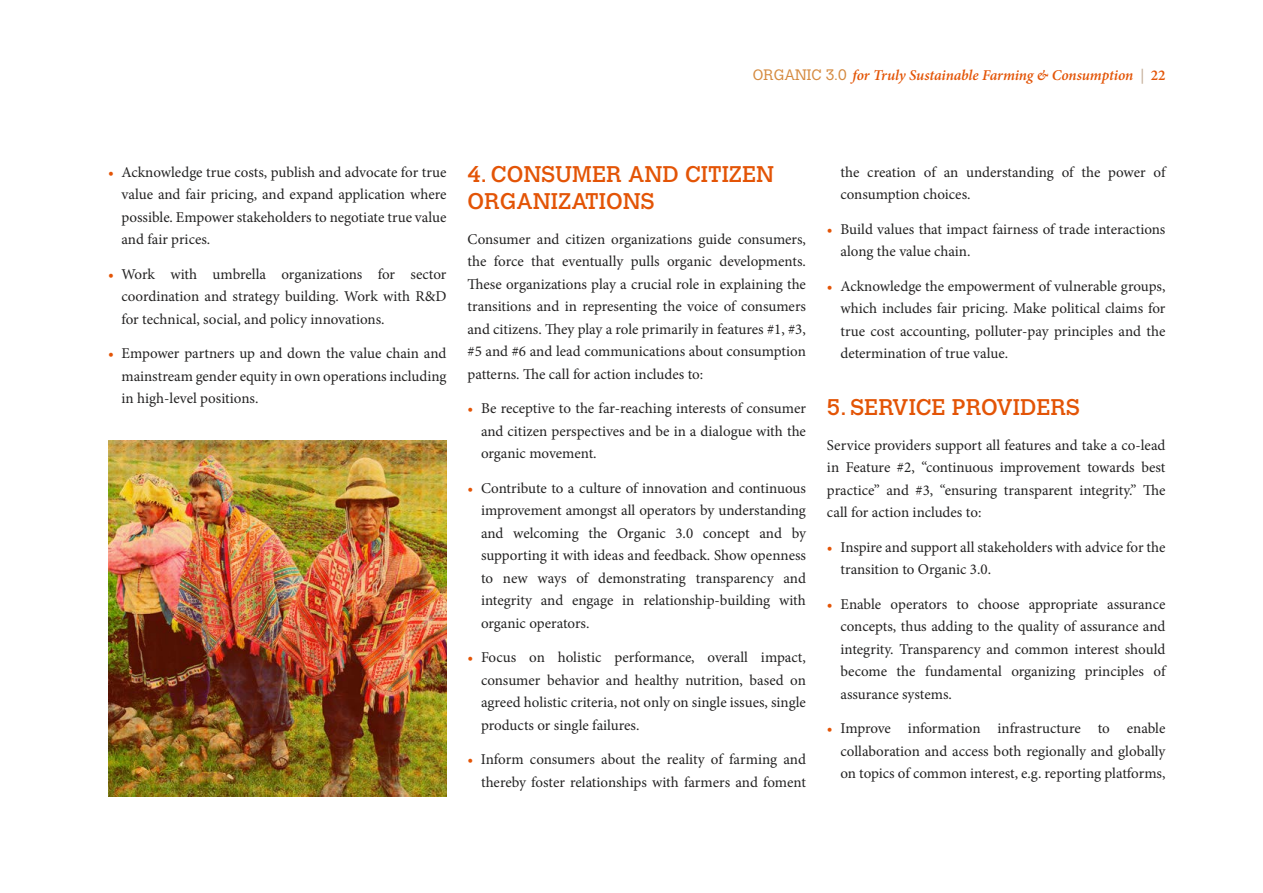
<style>
.page{position:relative;width:1263px;height:893px;background:#fff}
.page>*{position:absolute;margin:0;border:0;box-sizing:border-box;transform-origin:0 0}
.t1{font:22.5px/27px "Calvert MT Std";color:#e35406}
.t2{font:15px/22.5px "Minion Pro";color:#232222;text-align:justify}
.t3{font:italic 600 15px "Minion Pro";letter-spacing:-.01em;color:#e35406}
.s1{font-family:"Calvert MT Std";font-weight:300;font-style:normal;color:#d58a3f}
.s2{color:#c4ae98}
.s3{font-style:normal}
.s4{color:#e35406}
</style>
<div class="page">
<img style="left:108px;top:440px;width:338px;height:356px">
<p class="t3" style="left:753px;top:65px;width:414px"><span class="s1">ORGANIC 3.0</span> for Truly Sustainable Farming &amp; Consumption <span class="s2">|</span> <span class="s3">22</span></p>
<p class="t2" style="left:122px;top:161px;width:326px;text-indent:-13px"><span class="s4">•</span> Acknowledge true costs, publish and advocate for true value and fair pricing, and expand application where possible. Empower stakeholders to negotiate true value and fair prices.</p>
<p class="t2" style="left:122px;top:263px;width:326px;text-indent:-13px"><span class="s4">•</span> Work with umbrella organizations for sector coordination and strategy building. Work with R&amp;D for technical, social, and policy innovations.</p>
<p class="t2" style="left:122px;top:342px;width:326px;text-indent:-13px"><span class="s4">•</span> Empower partners up and down the value chain and mainstream gender equity in own operations including in high-level positions.</p>
<h1 class="t1" style="left:467px;top:161px;width:308px">4. CONSUMER AND CITIZEN<br>ORGANIZATIONS</h1>
<p class="t2" style="left:467px;top:228px;width:340px">Consumer and citizen organizations guide consumers, the force that eventually pulls organic developments.<br>These organizations play a crucial role in explaining the transitions and in representing the voice of consumers and citizens. They play a role primarily in features #1, #3, #5 and #6 and lead communications about consumption patterns. The call for action includes to:</p>
<p class="t2" style="left:481px;top:397px;width:326px;text-indent:-14px"><span class="s4">•</span> Be receptive to the far-reaching interests of consumer and citizen perspectives and be in a dialogue with the organic movement.</p>
<p class="t2" style="left:481px;top:477px;width:326px;text-indent:-14px"><span class="s4">•</span> Contribute to a culture of innovation and continuous improvement amongst all operators by understanding and welcoming the Organic 3.0 concept and by supporting it with ideas and feedback. Show openness to new ways of demonstrating transparency and integrity and engage in relationship-building with organic operators.</p>
<p class="t2" style="left:481px;top:646px;width:326px;text-indent:-14px"><span class="s4">•</span> Focus on holistic performance, overall impact, consumer behavior and healthy nutrition, based on agreed holistic criteria, not only on single issues, single products or single failures.</p>
<p class="t2" style="left:467px;top:748px;width:340px;text-align:right"><span class="s4">•</span> Inform consumers about the reality of farming and thereby foster relationships with farmers and foment</p>
<p class="t2" style="left:840px;top:161px;width:326px">the creation of an understanding of the power of consumption choices.</p>
<p class="t2" style="left:840px;top:218px;width:326px;text-indent:-14px"><span class="s4">•</span> Build values that impact fairness of trade interactions along the value chain.</p>
<p class="t2" style="left:840px;top:275px;width:326px;text-indent:-14px"><span class="s4">•</span> Acknowledge the empowerment of vulnerable groups, which includes fair pricing. Make political claims for true cost accounting, polluter-pay principles and the determination of true value.</p>
<h1 class="t1" style="left:827px;top:394px;width:255px">5. SERVICE PROVIDERS</h1>
<p class="t2" style="left:827px;top:434px;width:340px">Service providers support all features and take a co-lead in Feature #2, “continuous improvement towards best practice” and #3, “ensuring transparent integrity.” The call for action includes to:</p>
<p class="t2" style="left:840px;top:536px;width:326px;text-indent:-14px"><span class="s4">•</span> Inspire and support all stakeholders with advice for the transition to Organic 3.0.</p>
<p class="t2" style="left:840px;top:593px;width:326px;text-indent:-14px"><span class="s4">•</span> Enable operators to choose appropriate assurance concepts, thus adding to the quality of assurance and integrity. Transparency and common interest should become the fundamental organizing principles of assurance systems.</p>
<p class="t2" style="left:840px;top:717px;width:326px;text-indent:-14px"><span class="s4">•</span> Improve information infrastructure to enable collaboration and access both regionally and globally on topics of common interest, e.g. reporting platforms,</p>
</div>
